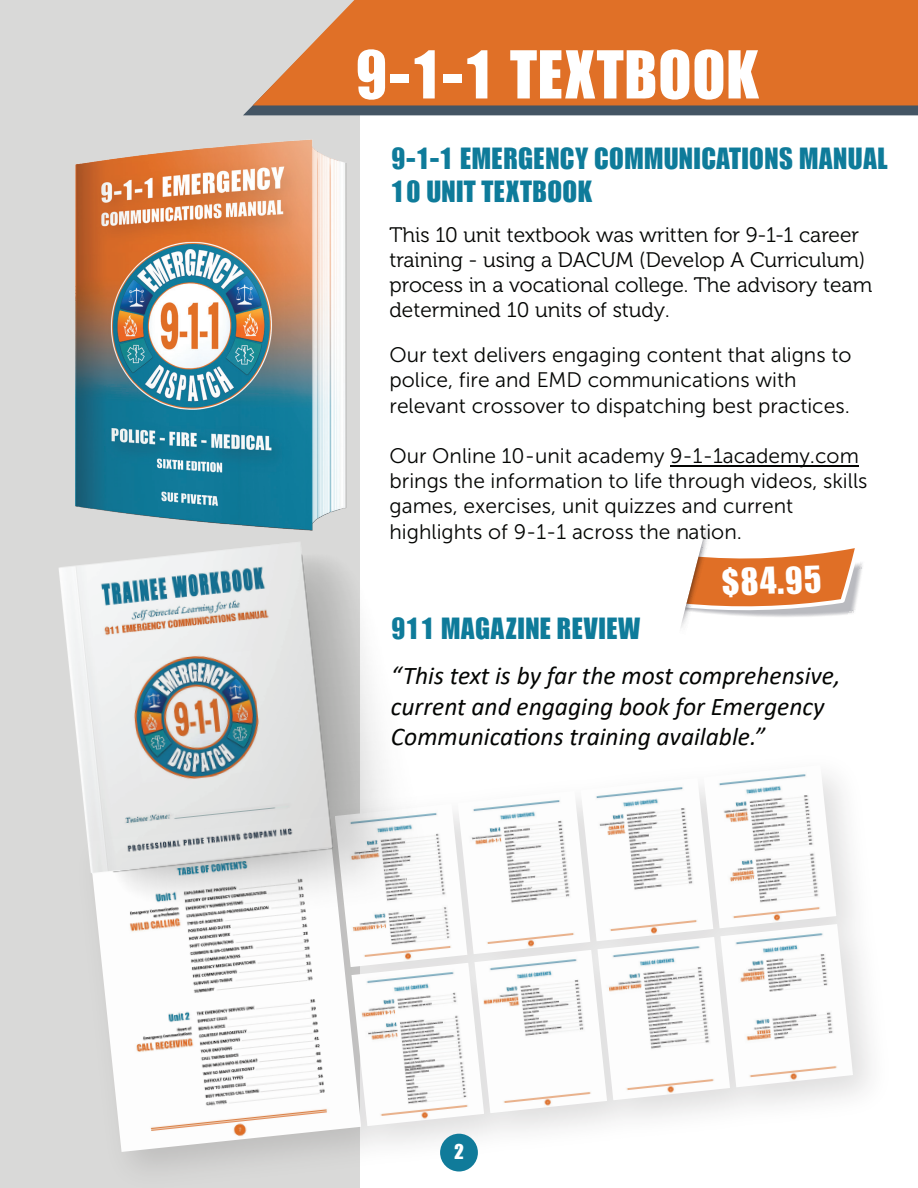
<style>
.page{position:relative;width:918px;height:1188px;background:#fff}
.page>*{position:absolute;margin:0;border:0;box-sizing:border-box;transform-origin:0 0}
.t1{font:54px "OPTI Ignite";color:#fff}
.t2{font:30.3px "OPTI Ignite";color:#fff}
.t3{font:italic 25.5px/30.6px "Calibri";color:#040503}
.t4{font:24px/33px "OPTI Ignite";color:#0e7b9a}
.t5{font:21px/25.2px "Museo Sans 300";color:#040503}
.t6{font:21px/25.2px "Museo 300";color:#040503}
.t7{font:16.8px "OPTI Ignite";color:#fff}
</style>
<div class="page">
<div style="left:0;top:0;width:360px;height:1188px;background:#d9d9d8"></div>
<svg style="left:243px;top:105px;width:675px;height:10px;background:#4c5761"></svg>
<svg style="left:253px;top:0;width:665px;height:105px;background:#df7834"></svg>
<img style="left:75px;top:139px;width:272px;height:290px">
<img style="left:130px;top:784px;width:740px;height:386px">
<img style="left:484px;top:950px;width:123px;height:163px">
<img style="left:720px;top:924px;width:133px;height:163px">
<img style="left:104px;top:986px;width:257px;height:166px">
<img style="left:351px;top:986px;width:133px;height:140px">
<img style="left:594px;top:784px;width:119px;height:157px">
<img style="left:597px;top:937px;width:133px;height:163px">
<img style="left:704px;top:774px;width:132px;height:154px">
<img style="left:58px;top:429px;width:536px;height:557px">
<div style="left:440px;top:1134px;width:38px;height:38px;background:#107b9a;border-radius:50%"></div>
<hr style="left:671px;top:465px;width:188px;height:2px;background:#040503">
<svg style="left:681px;top:526px;width:182px;height:102px"></svg>
<h1 class="t1" style="left:354px;top:34px;width:408px">9-1-1 TEXTBOOK</h1>
<p class="t4" style="left:391px;top:142px;width:499px">9-1-1 EMERGENCY COMMUNICATIONS MANUAL<br>10 UNIT TEXTBOOK</p>
<p class="t6" style="left:390px;top:222px;width:484px">This 10 unit textbook was written for 9-1-1 career training - using a DACUM (Develop A Curriculum) process in a vocational college. The advisory team determined 10 units of study.</p>
<p class="t5" style="left:390px;top:342px;width:463px">Our text delivers engaging content that aligns to police, fire and EMD communications with relevant crossover to dispatching best practices.</p>
<p class="t5" style="left:390px;top:443px;width:479px">Our Online 10-unit academy 9-1-1academy.com brings the information to life through videos, skills games, exercises, unit quizzes and current highlights of 9-1-1 across the nation.</p>
<h2 class="t2" style="left:721px;top:560px;width:102px;rotate:-2deg">$84.95</h2>
<p class="t4" style="left:391px;top:612px;width:251px">911 MAGAZINE REVIEW</p>
<p class="t3" style="left:391px;top:659px;width:451px">“This text is by far the most comprehensive, current and engaging book for Emergency<br>Communications training available.”</p>
<p class="t7" style="left:454px;top:1139px;width:12px">2</p>
</div>
